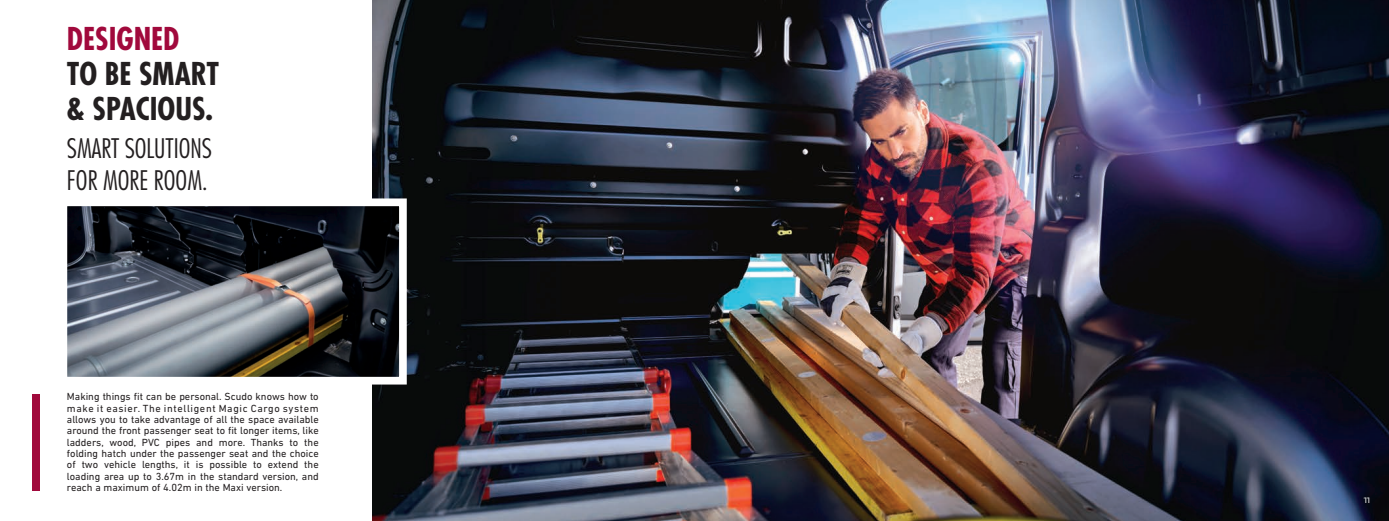
<style>
.page{position:relative;width:1389px;height:521px;background:#fff}
.page>*{position:absolute;margin:0;border:0;box-sizing:border-box;transform-origin:0 0}
.t1{font:700 condensed 30.62px/35px "Futura Std";color:#231f20}
.t2{font:700 condensed 30.62px "Futura Std";color:#a1093c}
.t3{font:300 condensed 26.25px/31.5px "Futura Std";color:#231f20}
.t4{font:10.5px/11.4px "DIN Next LT Pro";color:#231f20;text-align:justify}
.t5{font:8.75px "Blinker";color:#fff}
</style>
<div class="page">
<img style="left:372px;top:0;width:1017px;height:521px">
<svg style="left:67px;top:195px;width:344px;height:193px;background:#5d6066"></svg>
<div style="left:32px;top:394px;width:8px;height:97px;background:#a1093c"></div>
<h1 class="t2" style="left:67px;top:20px;width:114px">DESIGNED</h1>
<h1 class="t1" style="left:67px;top:56px;width:154px">TO BE SMART &amp; SPACIOUS.</h1>
<h2 class="t3" style="left:67px;top:133px;width:147px">SMART SOLUTIONS<br>FOR MORE ROOM.</h2>
<p class="t4" style="left:67px;top:391px;width:253px">Making things fit can be personal. Scudo knows how to make it easier. The intelligent Magic Cargo system allows you to take advantage of all the space available around the front passenger seat to fit longer items, like ladders, wood, PVC pipes and more. Thanks to the folding hatch under the passenger seat and the choice of two vehicle lengths, it is possible to extend the loading area up to 3.67m in the standard version, and reach a maximum of 4.02m in the Maxi version.</p>
<p class="t5" style="left:1364px;top:496px;width:8px">11</p>
</div>
